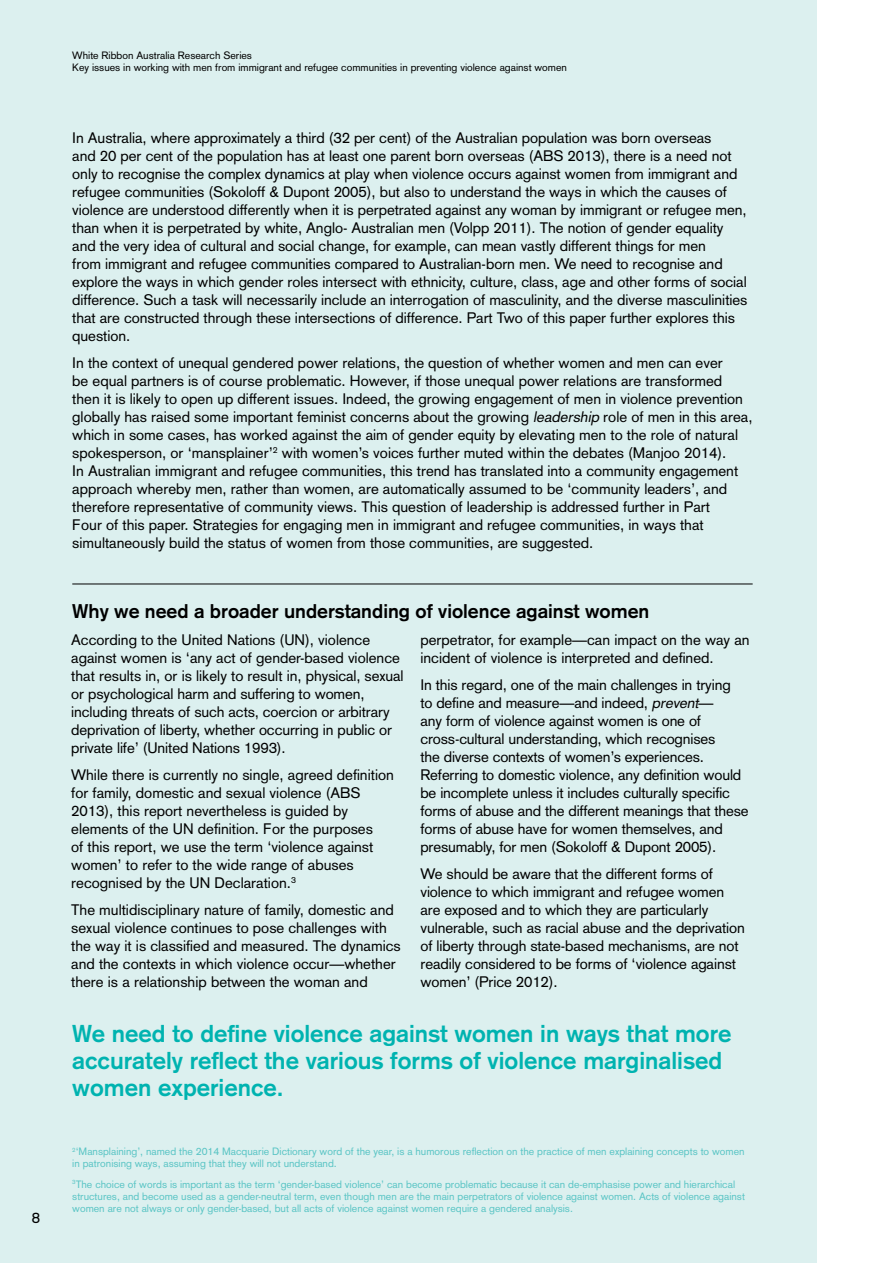
<style>
.page{position:relative;width:893px;height:1263px;background:#fff}
.page>*{position:absolute;margin:0;border:0;box-sizing:border-box;transform-origin:0 0}
.t1{font:700 24px/27px "Akzidenz Grotesk";color:#00b3b0}
.t2{font:700 19.5px "Akzidenz Grotesk";color:#000}
.t3{font:15px/18px "Akzidenz Grotesk";letter-spacing:-.005em;color:#000}
.t4{font:10.5px/12px "Akzidenz Grotesk";color:#5bc5c5}
.t5{font:10.5px/12px "Akzidenz Grotesk";color:#000}
.s1{font-style:italic}
</style>
<div class="page">
<div style="left:0;top:0;width:816px;height:1263px;background:#dcf0ef"></div>
<hr style="left:72px;top:584px;width:681px;height:1px;background:#000">
<p class="t3" style="left:32px;top:1209px;width:10px">8</p>
<p class="t5" style="left:72px;top:49px;width:496px">White Ribbon Australia Research Series<br>Key issues in working with men from immigrant and refugee communities in preventing violence against women</p>
<p class="t3" style="left:72px;top:129px;width:677px">In Australia, where approximately a third (32 per cent) of the Australian population was born overseas<br>and 20 per cent of the population has at least one parent born overseas (ABS 2013), there is a need not only to recognise the complex dynamics at play when violence occurs against women from immigrant and refugee communities (Sokoloff &amp; Dupont 2005), but also to understand the ways in which the causes of violence are understood differently when it is perpetrated against any woman by immigrant or refugee men, than when it is perpetrated by white, Anglo- Australian men (Volpp 2011). The notion of gender equality and the very idea of cultural and social change, for example, can mean vastly different things for men<br>from immigrant and refugee communities compared to Australian-born men. We need to recognise and explore the ways in which gender roles intersect with ethnicity, culture, class, age and other forms of social difference. Such a task will necessarily include an interrogation of masculinity, and the diverse masculinities that are constructed through these intersections of difference. Part Two of this paper further explores this question.</p>
<p class="t3" style="left:72px;top:354px;width:682px">In the context of unequal gendered power relations, the question of whether women and men can ever<br>be equal partners is of course problematic. However, if those unequal power relations are transformed then it is likely to open up different issues. Indeed, the growing engagement of men in violence prevention globally has raised some important feminist concerns about the growing <span class="s1">leadership</span> role of men in this area, which in some cases, has worked against the aim of gender equity by elevating men to the role of natural spokesperson, or ‘mansplainer’<sup>2</sup> with women’s voices further muted within the debates (Manjoo 2014).<br>In Australian immigrant and refugee communities, this trend has translated into a community engagement approach whereby men, rather than women, are automatically assumed to be ‘community leaders’, and therefore representative of community views. This question of leadership is addressed further in Part<br>Four of this paper. Strategies for engaging men in immigrant and refugee communities, in ways that simultaneously build the status of women from those communities, are suggested.</p>
<h2 class="t2" style="left:72px;top:600px;width:579px">Why we need a broader understanding of violence against women</h2>
<p class="t3" style="left:71px;top:631px;width:334px">According to the United Nations (UN), violence against women is ‘any act of gender-based violence that results in, or is likely to result in, physical, sexual or psychological harm and suffering to women, including threats of such acts, coercion or arbitrary deprivation of liberty, whether occurring in public or private life’ (United Nations 1993).</p>
<p class="t3" style="left:71px;top:766px;width:324px">While there is currently no single, agreed definition for family, domestic and sexual violence (ABS 2013), this report nevertheless is guided by elements of the UN definition. For the purposes<br>of this report, we use the term ‘violence against women’ to refer to the wide range of abuses recognised by the UN Declaration.<sup>3</sup></p>
<p class="t3" style="left:71px;top:900px;width:331px">The multidisciplinary nature of family, domestic and sexual violence continues to pose challenges with the way it is classified and measured. The dynamics and the contexts in which violence occur—whether there is a relationship between the woman and</p>
<p class="t3" style="left:420px;top:631px;width:331px">perpetrator, for example—can impact on the way an incident of violence is interpreted and defined.</p>
<p class="t3" style="left:420px;top:676px;width:330px">In this regard, one of the main challenges in trying<br>to define and measure—and indeed, <span class="s1">prevent</span>—<br>any form of violence against women is one of cross-cultural understanding, which recognises<br>the diverse contexts of women’s experiences.<br>Referring to domestic violence, any definition would be incomplete unless it includes culturally specific forms of abuse and the different meanings that these forms of abuse have for women themselves, and presumably, for men (Sokoloff &amp; Dupont 2005).</p>
<p class="t3" style="left:420px;top:864px;width:326px">We should be aware that the different forms of violence to which immigrant and refugee women are exposed and to which they are particularly vulnerable, such as racial abuse and the deprivation of liberty through state-based mechanisms, are not readily considered to be forms of ‘violence against women’ (Price 2012).</p>
<h1 class="t1" style="left:72px;top:1019px;width:661px">We need to define violence against women in ways that more accurately reflect the various forms of violence marginalised women experience.</h1>
<p class="t4" style="left:72px;top:1146px;width:674px"><sup>2</sup>‘Mansplaining’, named the 2014 Macquarie Dictionary word of the year, is a humorous reflection on the practice of men explaining concepts to women in patronising ways, assuming that they will not understand.</p>
<p class="t4" style="left:72px;top:1178px;width:674px"><sup>3</sup>The choice of words is important as the term ‘gender-based violence’ can become problematic because it can de-emphasise power and hierarchical structures, and become used as a gender-neutral term, even though men are the main perpetrators of violence against women. Acts of violence against women are not always or only gender-based, but all acts of violence against women require a gendered analysis.</p>
</div>
